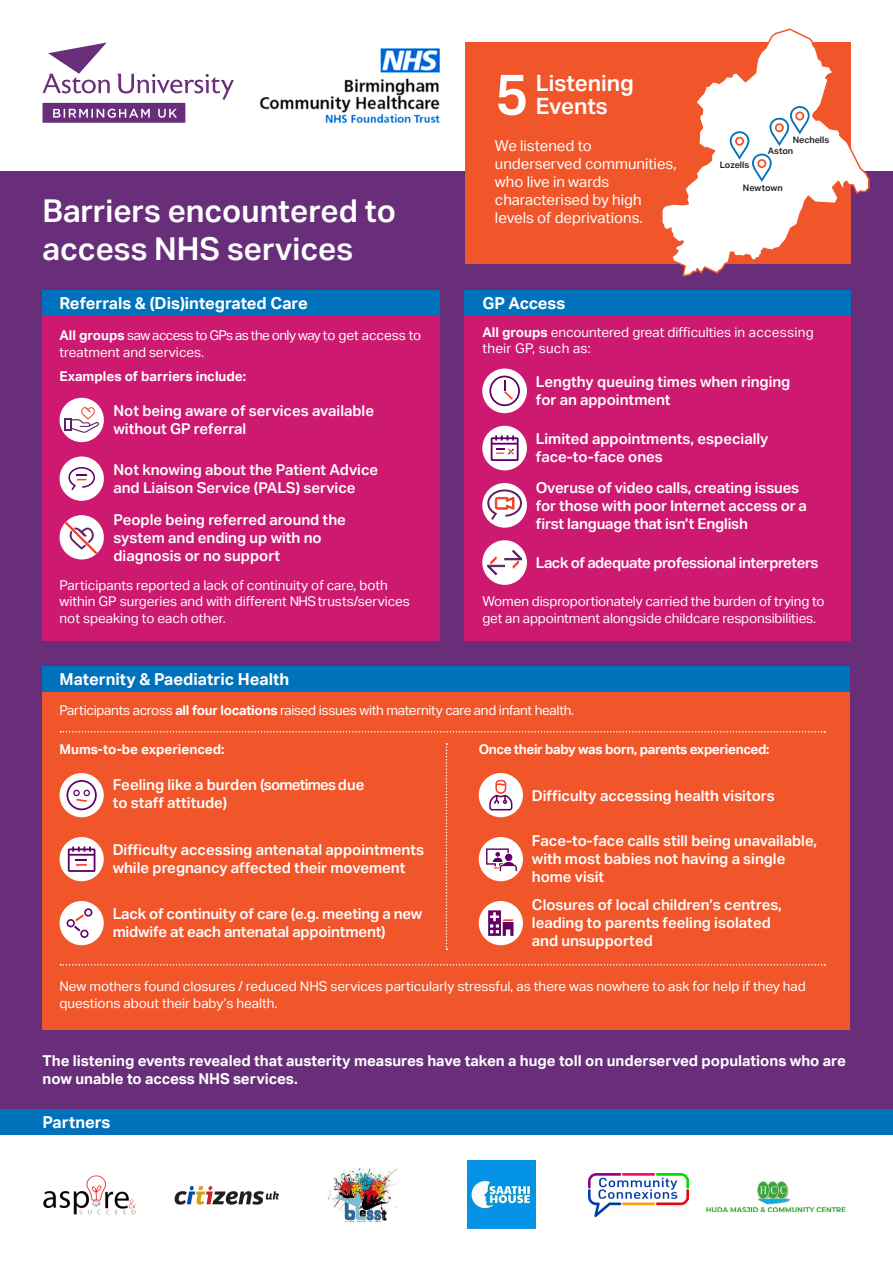
<style>
.page{position:relative;width:893px;height:1263px;background:#fff}
.page>*{position:absolute;margin:0;border:0;box-sizing:border-box;transform-origin:0 0}
.t1{font:600 57px "Aktiv Grotesk";color:#fff}
.t2{font:600 31.5px/37.8px "Aktiv Grotesk";color:#fff}
.t3{font:600 22.5px "Aktiv Grotesk";color:#fff}
.t4{font:700 16.5px "Aktiv Grotesk";color:#fff}
.t5{font:600 15px/18px "Aktiv Grotesk";color:#fff}
.t6{font:700 15px/18px "Aktiv Grotesk";color:#fff}
.t7{font:15px/18px "Aktiv Grotesk";color:#fff}
.t8{font:600 15px "Aktiv Grotesk";letter-spacing:-.03em;color:#fff}
.t9{font:13.5px/16.5px "Aktiv Grotesk";color:#fff}
.t10{font:700 13.5px "Aktiv Grotesk";letter-spacing:-.01em;color:#fff}
.t11{font:13.5px "Aktiv Grotesk";letter-spacing:-.02em;color:#fff}
.t12{font:600 9px "Aktiv Grotesk";color:#231f20}
.s1{font-weight:700}
</style>
<div class="page">
<div style="left:0;top:171px;width:893px;height:952px;background:#682e79"></div>
<div style="left:465px;top:43px;width:385px;height:221px;background:#f1562a"></div>
<svg style="left:43px;top:43px;width:191px;height:80px"></svg>
<div style="left:464px;top:315px;width:386px;height:326px;background:#cd1a70"></div>
<div style="left:464px;top:290px;width:386px;height:25px;background:#0072bc"></div>
<div style="left:43px;top:689px;width:807px;height:340px;background:#f1562a"></div>
<div style="left:43px;top:666px;width:807px;height:26px;background:#0072bc"></div>
<svg style="left:446px;top:743px;width:1px;height:207px"></svg>
<svg style="left:60px;top:731px;width:765px;height:1px"></svg>
<svg style="left:60px;top:964px;width:765px;height:1px"></svg>
<div style="left:42px;top:314px;width:398px;height:327px;background:#cd1a70"></div>
<div style="left:42px;top:290px;width:398px;height:25px;background:#0072bc"></div>
<div style="left:482px;top:369px;width:45px;height:44px;background:#fff;border-radius:50%"></div>
<svg style="left:489px;top:376px;width:31px;height:30px"></svg>
<div style="left:482px;top:426px;width:45px;height:44px;background:#fff;border-radius:50%"></div>
<svg style="left:491px;top:435px;width:28px;height:26px"></svg>
<div style="left:60px;top:837px;width:44px;height:44px;background:#fff;border-radius:50%"></div>
<svg style="left:68px;top:846px;width:27px;height:26px"></svg>
<div style="left:60px;top:773px;width:44px;height:44px;background:#fff;border-radius:50%"></div>
<svg style="left:67px;top:780px;width:30px;height:30px"></svg>
<div style="left:60px;top:901px;width:44px;height:44px;background:#fff;border-radius:50%"></div>
<svg style="left:67px;top:908px;width:25px;height:30px"></svg>
<div style="left:479px;top:773px;width:44px;height:44px;background:#fff;border-radius:50%"></div>
<svg style="left:489px;top:780px;width:23px;height:30px"></svg>
<div style="left:479px;top:837px;width:44px;height:44px;background:#fff;border-radius:50%"></div>
<svg style="left:486px;top:848px;width:32px;height:24px"></svg>
<div style="left:479px;top:901px;width:44px;height:44px;background:#fff;border-radius:50%"></div>
<svg style="left:488px;top:910px;width:25px;height:26px"></svg>
<svg style="left:660px;top:28px;width:210px;height:249px"></svg>
<svg style="left:727px;top:106px;width:85px;height:76px;background:#ebeff4"></svg>
<img style="left:259px;top:48px;width:181px;height:75px">
<div style="left:482px;top:483px;width:45px;height:45px;background:#fff;border-radius:50%"></div>
<svg style="left:487px;top:489px;width:35px;height:31px"></svg>
<div style="left:482px;top:540px;width:45px;height:45px;background:#fff;border-radius:50%"></div>
<svg style="left:487px;top:550px;width:35px;height:25px"></svg>
<div style="left:60px;top:398px;width:44px;height:44px;background:#fff;border-radius:50%"></div>
<svg style="left:64px;top:407px;width:35px;height:26px"></svg>
<div style="left:60px;top:456px;width:44px;height:45px;background:#fff;border-radius:50%"></div>
<svg style="left:68px;top:467px;width:27px;height:23px"></svg>
<svg style="left:60px;top:515px;width:44px;height:44px"></svg>
<svg style="left:60px;top:517px;width:44px;height:42px"></svg>
<img style="left:175px;top:1185px;width:104px;height:20px">
<img style="left:43px;top:1175px;width:93px;height:40px">
<img style="left:328px;top:1167px;width:70px;height:56px">
<img style="left:467px;top:1160px;width:68px;height:69px">
<img style="left:706px;top:1181px;width:140px;height:31px">
<img style="left:588px;top:1173px;width:101px;height:43px">
<div style="left:0;top:1110px;width:893px;height:25px;background:#0072bc"></div>
<p class="t2" style="left:43px;top:193px;width:355px">Barriers encountered to access NHS services</p>
<p class="t4" style="left:60px;top:293px;width:250px">Referrals &amp; (Dis)integrated Care</p>
<p class="t9" style="left:60px;top:327px;width:363px"><span class="s1">All groups</span> saw access to GPs as the only way to get access to treatment and services.</p>
<p class="t10" style="left:60px;top:368px;width:188px">Examples of barriers include:</p>
<p class="t5" style="left:113px;top:402px;width:262px">Not being aware of services available without GP referral</p>
<p class="t5" style="left:113px;top:461px;width:266px">Not knowing about the Patient Advice and Liaison Service (PALS) service</p>
<p class="t5" style="left:113px;top:510px;width:234px">People being referred around the system and ending up with no diagnosis or no support</p>
<p class="t9" style="left:60px;top:577px;width:352px">Participants reported a lack of continuity of care, both within GP surgeries and with different NHS trusts/services not speaking to each other.</p>
<p class="t4" style="left:60px;top:670px;width:231px">Maternity &amp; Paediatric Health</p>
<p class="t1" style="left:495px;top:61px;width:35px">5</p>
<p class="t3" style="left:536px;top:70px;width:99px">Listening</p>
<p class="t3" style="left:536px;top:93px;width:74px">Events</p>
<p class="t7" style="left:495px;top:137px;width:183px">We listened to underserved communities, who live in wards characterised by high levels of deprivations.</p>
<p class="t4" style="left:482px;top:293px;width:84px">GP Access</p>
<p class="t12" style="left:793px;top:134px;width:38px">Nechells</p>
<p class="t12" style="left:768px;top:146px;width:27px">Aston</p>
<p class="t12" style="left:720px;top:160px;width:31px">Lozells</p>
<p class="t12" style="left:743px;top:182px;width:41px">Newtown</p>
<p class="t9" style="left:482px;top:324px;width:333px"><span class="s1">All groups</span> encountered great difficulties in accessing their GP, such as:</p>
<p class="t5" style="left:536px;top:373px;width:256px">Lengthy queuing times when ringing for an appointment</p>
<p class="t5" style="left:536px;top:430px;width:234px">Limited appointments, especially</p>
<p class="t5" style="left:536px;top:448px;width:129px">face-to-face ones</p>
<p class="t5" style="left:536px;top:478px;width:273px">Overuse of video calls, creating issues for those with poor Internet access or a first language that isn’t English</p>
<p class="t8" style="left:536px;top:554px;width:284px">Lack of adequate professional interpreters</p>
<p class="t9" style="left:482px;top:593px;width:344px">Women disproportionately carried the burden of trying to get an appointment alongside childcare responsibilities.</p>
<p class="t11" style="left:60px;top:703px;width:516px">Participants across <span class="s1">all four locations</span> raised issues with maternity care and infant health.</p>
<p class="t10" style="left:60px;top:742px;width:167px">Mums-to-be experienced:</p>
<p class="t10" style="left:479px;top:742px;width:292px">Once their baby was born, parents experienced:</p>
<p class="t5" style="left:113px;top:776px;width:253px">Feeling like a burden (sometimes due</p>
<p class="t5" style="left:113px;top:794px;width:116px">to staff attitude)</p>
<p class="t5" style="left:113px;top:841px;width:313px">Difficulty accessing antenatal appointments while pregnancy affected their movement</p>
<p class="t5" style="left:113px;top:905px;width:311px">Lack of continuity of care (e.g. meeting a new midwife at each antenatal appointment)</p>
<p class="t5" style="left:532px;top:786px;width:244px">Difficulty accessing health visitors</p>
<p class="t5" style="left:532px;top:832px;width:287px">Face-to-face calls still being unavailable, with most babies not having a single home visit</p>
<p class="t5" style="left:532px;top:896px;width:251px">Closures of local children’s centres, leading to parents feeling isolated</p>
<p class="t5" style="left:532px;top:932px;width:122px">and unsupported</p>
<p class="t9" style="left:60px;top:978px;width:748px">New mothers found closures / reduced NHS services particularly stressful, as there was nowhere to ask for help if they had questions about their baby’s health.</p>
<p class="t6" style="left:43px;top:1052px;width:805px">The listening events revealed that austerity measures have taken a huge toll on underserved populations who are now unable to access NHS services.</p>
<p class="t4" style="left:43px;top:1113px;width:69px">Partners</p>
</div>
